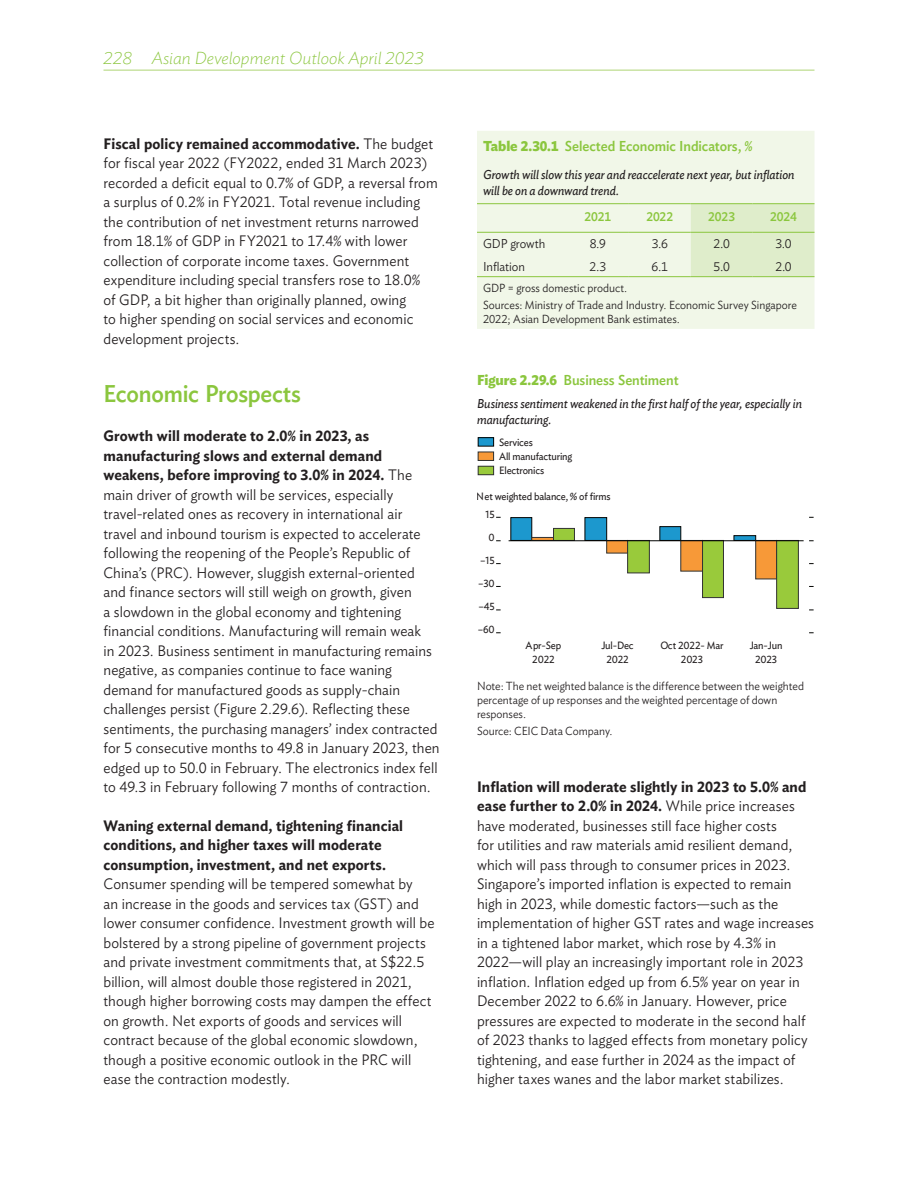
<style>
.page{position:relative;width:918px;height:1188px;background:#fff}
.page>*{position:absolute;margin:0;border:0;box-sizing:border-box;transform-origin:0 0}
.t1{font:500 24px "Ideal Sans";letter-spacing:-.01em;color:#8bc63e;scale:.95 1}
.t2{font:italic 200 17.25px "Ideal Sans";color:#8bc63e}
.t3{font:300 15px/19.5px "Ideal Sans";letter-spacing:.005em;color:#231f20;scale:.95 1}
.t4{font:600 15px/19.5px "Ideal Sans";letter-spacing:.01em;color:#231f20;scale:.95 1}
.t5{font:500 14.25px "Ideal Sans";letter-spacing:-.005em;color:#8bc63e;scale:.95 1}
.t6{font:italic 12.75px/15.3px "Ideal Sans";letter-spacing:-.005em;color:#231f20;scale:.95 1}
.t7{font:300 12.75px "Ideal Sans";letter-spacing:-.005em;color:#231f20;scale:.95 1}
.t8{font:500 12.75px "Ideal Sans";letter-spacing:-.01em;color:#8bc63e;scale:.95 1}
.t9{font:300 11.7px/14px "Ideal Sans";color:#231f20;scale:.95 1}
.t10{font:10.5px/14.1px "Ideal Sans";letter-spacing:-.015em;color:#231f20;text-align:center;scale:.95 1}
.s1{font-weight:600}
.s2{font-weight:700}
</style>
<div class="page">
<hr style="left:104px;top:70px;width:710px;height:1px;background:#aed475">
<div style="left:477px;top:131px;width:337px;height:198px;background:#f1f7e8"></div>
<div style="left:691px;top:204px;width:123px;height:72px;background:#dfedcb"></div>
<hr style="left:477px;top:203px;width:90px;height:1px;background:#8bc63e">
<hr style="left:567px;top:203px;width:62px;height:1px;background:#8bc63e">
<hr style="left:629px;top:203px;width:62px;height:1px;background:#8bc63e">
<hr style="left:691px;top:203px;width:62px;height:1px;background:#8bc63e">
<hr style="left:753px;top:203px;width:61px;height:1px;background:#8bc63e">
<hr style="left:477px;top:232px;width:90px;height:1px;background:#8bc63e">
<hr style="left:567px;top:232px;width:62px;height:1px;background:#8bc63e">
<hr style="left:629px;top:232px;width:62px;height:1px;background:#8bc63e">
<hr style="left:691px;top:232px;width:62px;height:1px;background:#8bc63e">
<hr style="left:753px;top:232px;width:61px;height:1px;background:#8bc63e">
<hr style="left:477px;top:276px;width:90px;height:1px;background:#8bc63e">
<hr style="left:567px;top:276px;width:62px;height:1px;background:#8bc63e">
<hr style="left:629px;top:276px;width:62px;height:1px;background:#8bc63e">
<hr style="left:691px;top:276px;width:62px;height:1px;background:#8bc63e">
<hr style="left:753px;top:276px;width:61px;height:1px;background:#8bc63e">
<svg style="left:511px;top:517px;width:288px;height:92px"></svg>
<hr style="left:509px;top:540px;width:295px;height:1px;background:#040503">
<div style="left:478px;top:452px;width:16px;height:8px;background:#f79938"></div>
<div style="left:478px;top:452px;width:16px;height:9px;border:1px solid #313232"></div>
<div style="left:478px;top:438px;width:16px;height:8px;background:#1c98ce"></div>
<div style="left:478px;top:466px;width:16px;height:9px;background:#99ca3b"></div>
<div style="left:478px;top:466px;width:16px;height:9px;border:1px solid #313232"></div>
<p class="t2" style="left:104px;top:44px;width:322px">228 Asian Development Outlook April 2023</p>
<p class="t3" style="left:104px;top:132px;width:354px"><span class="s1">Fiscal policy remained accommodative.</span> The budget for fiscal year 2022 (FY2022, ended 31 March 2023) recorded a deficit equal to 0.7% of GDP, a reversal from a surplus of 0.2% in FY2021. Total revenue including the contribution of net investment returns narrowed from 18.1% of GDP in FY2021 to 17.4% with lower collection of corporate income taxes. Government expenditure including special transfers rose to 18.0%<br>of GDP, a bit higher than originally planned, owing<br>to higher spending on social services and economic development projects.</p>
<h1 class="t1" style="left:104px;top:375px;width:209px">Economic Prospects</h1>
<p class="t3" style="left:104px;top:425px;width:355px"><span class="s1">Growth will moderate to 2.0% in 2023, as manufacturing slows and external demand weakens, before improving to 3.0% in 2024.</span> The main driver of growth will be services, especially travel-related ones as recovery in international air<br>travel and inbound tourism is expected to accelerate following the reopening of the People’s Republic of China’s (PRC). However, sluggish external-oriented and finance sectors will still weigh on growth, given<br>a slowdown in the global economy and tightening financial conditions. Manufacturing will remain weak<br>in 2023. Business sentiment in manufacturing remains negative, as companies continue to face waning demand for manufactured goods as supply-chain challenges persist (Figure 2.29.6). Reflecting these sentiments, the purchasing managers’ index contracted for 5 consecutive months to 49.8 in January 2023, then edged up to 50.0 in February. The electronics index fell to 49.3 in February following 7 months of contraction.</p>
<p class="t4" style="left:104px;top:815px;width:317px">Waning external demand, tightening financial conditions, and higher taxes will moderate consumption, investment, and net exports.</p>
<p class="t3" style="left:104px;top:873px;width:350px">Consumer spending will be tempered somewhat by<br>an increase in the goods and services tax (GST) and lower consumer confidence. Investment growth will be bolstered by a strong pipeline of government projects and private investment commitments that, at S$22.5 billion, will almost double those registered in 2021, though higher borrowing costs may dampen the effect on growth. Net exports of goods and services will contract because of the global economic slowdown, though a positive economic outlook in the PRC will ease the contraction modestly.</p>
<p class="t5" style="left:483px;top:135px;width:285px"><span class="s2">Table 2.30.1</span> Selected Economic Indicators, %</p>
<p class="t6" style="left:483px;top:166px;width:329px">Growth will slow this year and reaccelerate next year, but inflation will be on a downward trend.</p>
<p class="t8" style="left:585px;top:207px;width:30px">2021</p>
<p class="t8" style="left:646px;top:207px;width:30px">2022</p>
<p class="t8" style="left:708px;top:207px;width:30px">2023</p>
<p class="t8" style="left:770px;top:207px;width:30px">2024</p>
<p class="t7" style="left:483px;top:234px;width:67px">GDP growth</p>
<p class="t7" style="left:590px;top:234px;width:19px">8.9</p>
<p class="t7" style="left:652px;top:234px;width:19px">3.6</p>
<p class="t7" style="left:714px;top:234px;width:19px">2.0</p>
<p class="t7" style="left:775px;top:234px;width:19px">3.0</p>
<p class="t7" style="left:483px;top:256px;width:46px">Inflation</p>
<p class="t7" style="left:590px;top:256px;width:19px">2.3</p>
<p class="t7" style="left:652px;top:256px;width:19px">6.1</p>
<p class="t7" style="left:714px;top:256px;width:19px">5.0</p>
<p class="t7" style="left:775px;top:256px;width:19px">2.0</p>
<p class="t9" style="left:483px;top:278px;width:332px;line-height:17px">GDP = gross domestic product.<br>Sources: Ministry of Trade and Industry. Economic Survey Singapore</p>
<p class="t9" style="left:483px;top:311px;width:209px">2022; Asian Development Bank estimates.</p>
<p class="t5" style="left:477px;top:369px;width:214px"><span class="s2">Figure 2.29.6</span> Business Sentiment</p>
<p class="t6" style="left:477px;top:395px;width:344px">Business sentiment weakened in the first half of the year, especially in manufacturing.</p>
<p class="t10" style="left:499px;top:434px;width:78px;text-align:left">Services<br>All manufacturing<br>Electronics</p>
<p class="t10" style="left:477px;top:489px;width:142px">Net weighted balance, % of firms</p>
<p class="t10" style="left:486px;top:506px;width:11px">15</p>
<p class="t10" style="left:489px;top:529px;width:8px">0</p>
<p class="t10" style="left:480px;top:552px;width:17px">–15</p>
<p class="t10" style="left:478px;top:575px;width:19px">–30</p>
<p class="t10" style="left:478px;top:598px;width:19px">–45</p>
<p class="t10" style="left:478px;top:621px;width:19px">–60</p>
<p class="t10" style="left:526px;top:637px;width:39px">Apr-Sep<br>2022</p>
<p class="t10" style="left:602px;top:637px;width:35px">Jul-Dec</p>
<p class="t10" style="left:660px;top:637px;width:68px">Oct 2022- Mar</p>
<p class="t10" style="left:750px;top:638px;width:36px">Jan-Jun</p>
<p class="t10" style="left:606px;top:651px;width:25px">2022</p>
<p class="t10" style="left:755px;top:652px;width:25px">2023</p>
<p class="t10" style="left:681px;top:652px;width:25px">2023</p>
<p class="t9" style="left:477px;top:678px;width:346px">Note: The net weighted balance is the difference between the weighted percentage of up responses and the weighted percentage of down responses.</p>
<p class="t9" style="left:477px;top:723px;width:144px">Source: CEIC Data Company.</p>
<p class="t3" style="left:477px;top:776px;width:356px"><span class="s1">Inflation will moderate slightly in 2023 to 5.0% and ease further to 2.0% in 2024.</span> While price increases have moderated, businesses still face higher costs<br>for utilities and raw materials amid resilient demand, which will pass through to consumer prices in 2023.<br>Singapore’s imported inflation is expected to remain high in 2023, while domestic factors—such as the implementation of higher GST rates and wage increases in a tightened labor market, which rose by 4.3% in 2022—will play an increasingly important role in 2023 inflation. Inflation edged up from 6.5% year on year in December 2022 to 6.6% in January. However, price pressures are expected to moderate in the second half of 2023 thanks to lagged effects from monetary policy tightening, and ease further in 2024 as the impact of higher taxes wanes and the labor market stabilizes.</p>
</div>
